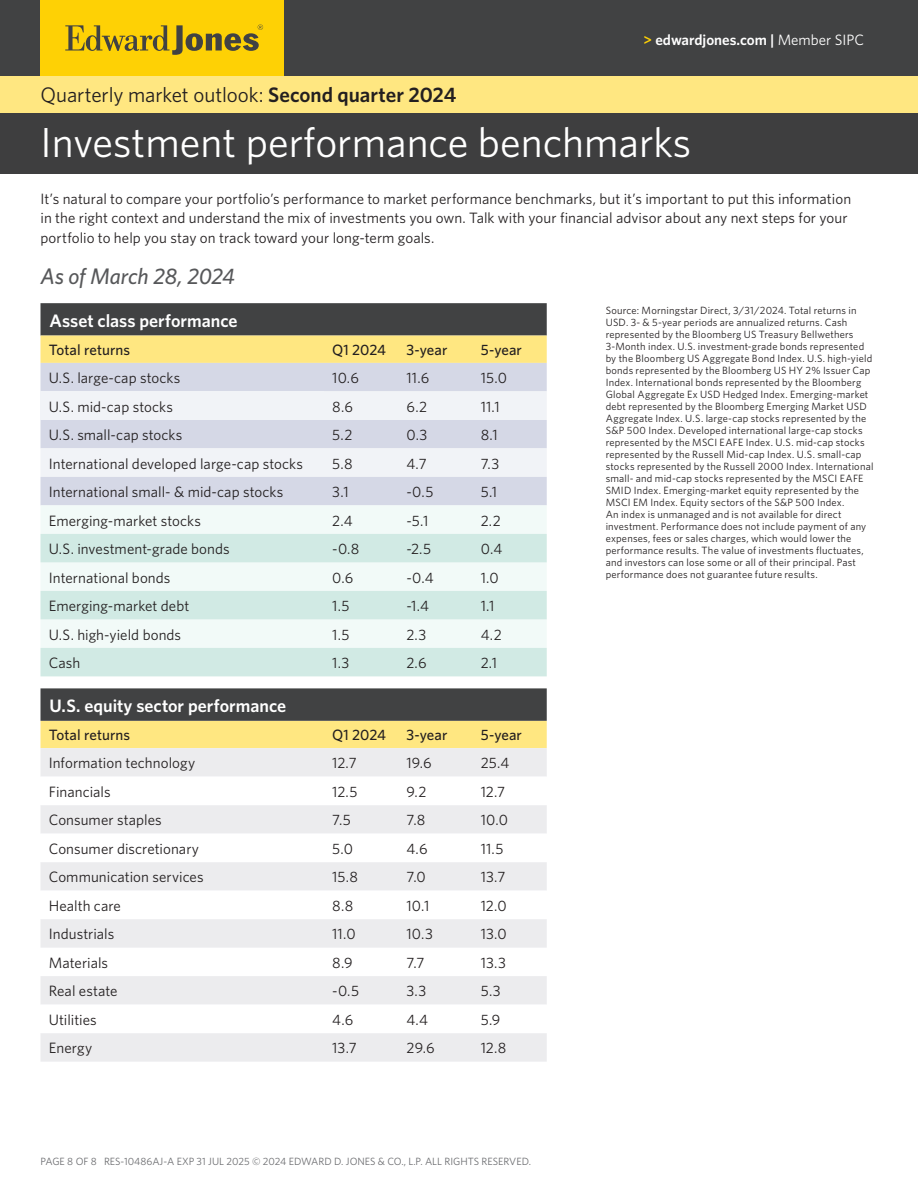
<style>
.page{position:relative;width:918px;height:1188px;background:#fff}
.page>*{position:absolute;margin:0;border:0;box-sizing:border-box;transform-origin:0 0}
.t1{font:42px "Whitney";color:#fff}
.t2{font:italic 500 22.5px "Whitney";letter-spacing:-.01em;color:#57585a}
.t3{font:21px "Whitney";letter-spacing:-.005em;color:#231f20}
.t4{font:600 18px "Whitney";color:#fff}
.t5{font:15px/19.5px "Whitney";letter-spacing:.005em;color:#231f20}
.t6{font:500 15px "Whitney";letter-spacing:.005em;color:#231f20}
.t7{font:600 15px "Whitney";color:#fff}
.t8{font:10.5px/12px "Whitney";letter-spacing:.02em;color:#231f20}
.t9{font:10.5px "Whitney";color:#6c6d70}
.s1{color:#fed105}
.s2{font-weight:400}
.s3{font-weight:600}
</style>
<div class="page">
<div style="left:0;top:0;width:918px;height:76px;background:#414243"></div>
<div style="left:40px;top:0;width:244px;height:76px;background:#fed105"></div>
<svg style="left:65px;top:24px;width:198px;height:31px"></svg>
<div style="left:40px;top:303px;width:507px;height:33px;background:#414243"></div>
<svg style="left:40px;top:336px;width:507px;height:412px;fill:#ffe781"></svg>
<svg style="left:40px;top:363px;width:507px;height:142px"></svg>
<div style="left:40px;top:505px;width:507px;height:29px;background:#f2faf8"></div>
<svg style="left:40px;top:534px;width:507px;height:142px;fill:#d1eae4"></svg>
<div style="left:40px;top:688px;width:507px;height:33px;background:#414243"></div>
<div style="left:40px;top:748px;width:507px;height:314px;background:#ececee"></div>
<svg style="left:40px;top:777px;width:507px;height:256px"></svg>
<div style="left:0;top:76px;width:918px;height:37px;background:#ffe781"></div>
<div style="left:0;top:113px;width:918px;height:61px;background:#3e3e3f"></div>
<h3 class="t7" style="left:644px;top:30px;width:222px"><span class="s1">&gt;</span> edwardjones.com | <span class="s2">Member SIPC</span></h3>
<h3 class="t3" style="left:40px;top:81px;width:417px">Quarterly market outlook: <span class="s3">Second quarter 2024</span></h3>
<h1 class="t1" style="left:40px;top:115px;width:652px">Investment performance benchmarks</h1>
<p class="t5" style="left:40px;top:189px;width:812px">It’s natural to compare your portfolio’s performance to market performance benchmarks, but it’s important to put this information in the right context and understand the mix of investments you own. Talk with your financial advisor about any next steps for your portfolio to help you stay on track toward your long-term goals.</p>
<h2 class="t2" style="left:40px;top:261px;width:196px">As of March 28, 2024</h2>
<h3 class="t4" style="left:50px;top:308px;width:190px">Asset class performance</h3>
<h3 class="t6" style="left:49px;top:340px;width:83px">Total returns</h3>
<h3 class="t6" style="left:332px;top:340px;width:55px">Q1 2024</h3>
<h3 class="t6" style="left:406px;top:340px;width:42px">3-year</h3>
<h3 class="t6" style="left:481px;top:340px;width:43px">5-year</h3>
<h3 class="t5" style="left:49px;top:368px;width:133px">U.S. large-cap stocks</h3>
<h3 class="t5" style="left:332px;top:368px;width:28px">10.6</h3>
<h3 class="t5" style="left:406px;top:368px;width:24px">11.6</h3>
<h3 class="t5" style="left:481px;top:368px;width:28px">15.0</h3>
<h3 class="t5" style="left:49px;top:396px;width:126px">U.S. mid-cap stocks</h3>
<h3 class="t5" style="left:332px;top:396px;width:22px">8.6</h3>
<h3 class="t5" style="left:406px;top:396px;width:22px">6.2</h3>
<h3 class="t5" style="left:481px;top:396px;width:21px">11.1</h3>
<h3 class="t5" style="left:49px;top:425px;width:135px">U.S. small-cap stocks</h3>
<h3 class="t5" style="left:332px;top:425px;width:22px">5.2</h3>
<h3 class="t5" style="left:406px;top:425px;width:22px">0.3</h3>
<h3 class="t5" style="left:481px;top:425px;width:19px">8.1</h3>
<h3 class="t5" style="left:49px;top:453px;width:256px">International developed large-cap stocks</h3>
<h3 class="t5" style="left:332px;top:453px;width:22px">5.8</h3>
<h3 class="t5" style="left:406px;top:453px;width:22px">4.7</h3>
<h3 class="t5" style="left:481px;top:453px;width:20px">7.3</h3>
<h3 class="t5" style="left:49px;top:482px;width:236px">International small- &amp; mid-cap stocks</h3>
<h3 class="t5" style="left:332px;top:482px;width:18px">3.1</h3>
<h3 class="t5" style="left:406px;top:482px;width:28px">-0.5</h3>
<h3 class="t5" style="left:481px;top:482px;width:18px">5.1</h3>
<h3 class="t5" style="left:49px;top:510px;width:154px">Emerging-market stocks</h3>
<h3 class="t5" style="left:332px;top:510px;width:22px">2.4</h3>
<h3 class="t5" style="left:406px;top:510px;width:23px">-5.1</h3>
<h3 class="t5" style="left:481px;top:510px;width:21px">2.2</h3>
<h3 class="t5" style="left:49px;top:539px;width:183px">U.S. investment-grade bonds</h3>
<h3 class="t5" style="left:332px;top:539px;width:29px">-0.8</h3>
<h3 class="t5" style="left:406px;top:539px;width:26px">-2.5</h3>
<h3 class="t5" style="left:481px;top:539px;width:23px">0.4</h3>
<h3 class="t5" style="left:49px;top:567px;width:123px">International bonds</h3>
<h3 class="t5" style="left:332px;top:567px;width:23px">0.6</h3>
<h3 class="t5" style="left:406px;top:567px;width:29px">-0.4</h3>
<h3 class="t5" style="left:481px;top:567px;width:20px">1.0</h3>
<h3 class="t5" style="left:49px;top:596px;width:142px">Emerging-market debt</h3>
<h3 class="t5" style="left:332px;top:596px;width:19px">1.5</h3>
<h3 class="t5" style="left:406px;top:596px;width:24px">-1.4</h3>
<h3 class="t5" style="left:481px;top:596px;width:15px">1.1</h3>
<h3 class="t5" style="left:49px;top:624px;width:134px">U.S. high-yield bonds</h3>
<h3 class="t5" style="left:332px;top:624px;width:19px">1.5</h3>
<h3 class="t5" style="left:406px;top:624px;width:21px">2.3</h3>
<h3 class="t5" style="left:481px;top:624px;width:22px">4.2</h3>
<h3 class="t5" style="left:49px;top:653px;width:33px">Cash</h3>
<h3 class="t5" style="left:332px;top:653px;width:19px">1.3</h3>
<h3 class="t5" style="left:406px;top:653px;width:22px">2.6</h3>
<h3 class="t5" style="left:481px;top:653px;width:18px">2.1</h3>
<h3 class="t4" style="left:50px;top:694px;width:238px">U.S. equity sector performance</h3>
<h3 class="t6" style="left:49px;top:726px;width:83px">Total returns</h3>
<h3 class="t6" style="left:332px;top:726px;width:55px">Q1 2024</h3>
<h3 class="t6" style="left:406px;top:726px;width:42px">3-year</h3>
<h3 class="t6" style="left:481px;top:726px;width:43px">5-year</h3>
<h3 class="t5" style="left:49px;top:753px;width:148px">Information technology</h3>
<h3 class="t5" style="left:332px;top:753px;width:26px">12.7</h3>
<h3 class="t5" style="left:406px;top:753px;width:27px">19.6</h3>
<h3 class="t5" style="left:481px;top:753px;width:30px">25.4</h3>
<h3 class="t5" style="left:49px;top:782px;width:63px">Financials</h3>
<h3 class="t5" style="left:332px;top:782px;width:27px">12.5</h3>
<h3 class="t5" style="left:406px;top:782px;width:21px">9.2</h3>
<h3 class="t5" style="left:481px;top:782px;width:26px">12.7</h3>
<h3 class="t5" style="left:49px;top:810px;width:115px">Consumer staples</h3>
<h3 class="t5" style="left:332px;top:810px;width:20px">7.5</h3>
<h3 class="t5" style="left:406px;top:810px;width:21px">7.8</h3>
<h3 class="t5" style="left:481px;top:810px;width:29px">10.0</h3>
<h3 class="t5" style="left:49px;top:839px;width:152px">Consumer discretionary</h3>
<h3 class="t5" style="left:332px;top:839px;width:22px">5.0</h3>
<h3 class="t5" style="left:406px;top:839px;width:23px">4.6</h3>
<h3 class="t5" style="left:481px;top:839px;width:24px">11.5</h3>
<h3 class="t5" style="left:49px;top:867px;width:156px">Communication services</h3>
<h3 class="t5" style="left:332px;top:867px;width:27px">15.8</h3>
<h3 class="t5" style="left:406px;top:867px;width:21px">7.0</h3>
<h3 class="t5" style="left:481px;top:867px;width:26px">13.7</h3>
<h3 class="t5" style="left:49px;top:896px;width:74px">Health care</h3>
<h3 class="t5" style="left:332px;top:896px;width:23px">8.8</h3>
<h3 class="t5" style="left:406px;top:896px;width:24px">10.1</h3>
<h3 class="t5" style="left:481px;top:896px;width:27px">12.0</h3>
<h3 class="t5" style="left:49px;top:924px;width:67px">Industrials</h3>
<h3 class="t5" style="left:332px;top:924px;width:25px">11.0</h3>
<h3 class="t5" style="left:406px;top:924px;width:28px">10.3</h3>
<h3 class="t5" style="left:481px;top:924px;width:27px">13.0</h3>
<h3 class="t5" style="left:49px;top:953px;width:61px">Materials</h3>
<h3 class="t5" style="left:332px;top:953px;width:22px">8.9</h3>
<h3 class="t5" style="left:406px;top:953px;width:19px">7.7</h3>
<h3 class="t5" style="left:481px;top:953px;width:27px">13.3</h3>
<h3 class="t5" style="left:49px;top:981px;width:70px">Real estate</h3>
<h3 class="t5" style="left:332px;top:981px;width:28px">-0.5</h3>
<h3 class="t5" style="left:406px;top:981px;width:21px">3.3</h3>
<h3 class="t5" style="left:481px;top:981px;width:21px">5.3</h3>
<h3 class="t5" style="left:49px;top:1010px;width:50px">Utilities</h3>
<h3 class="t5" style="left:332px;top:1010px;width:23px">4.6</h3>
<h3 class="t5" style="left:406px;top:1010px;width:23px">4.4</h3>
<h3 class="t5" style="left:481px;top:1010px;width:21px">5.9</h3>
<h3 class="t5" style="left:49px;top:1038px;width:45px">Energy</h3>
<h3 class="t5" style="left:332px;top:1038px;width:26px">13.7</h3>
<h3 class="t5" style="left:406px;top:1038px;width:30px">29.6</h3>
<h3 class="t5" style="left:481px;top:1038px;width:27px">12.8</h3>
<p class="t8" style="left:606px;top:304px;width:269px">Source: Morningstar Direct, 3/31/2024. Total returns in USD. 3- &amp; 5-year periods are annualized returns. Cash represented by the Bloomberg US Treasury Bellwethers 3-Month index. U.S. investment-grade bonds represented by the Bloomberg US Aggregate Bond Index. U.S. high-yield bonds represented by the Bloomberg US HY 2% Issuer Cap Index. International bonds represented by the Bloomberg Global Aggregate Ex USD Hedged Index. Emerging-market debt represented by the Bloomberg Emerging Market USD Aggregate Index. U.S. large-cap stocks represented by the S&amp;P 500 Index. Developed international large-cap stocks represented by the MSCI EAFE Index. U.S. mid-cap stocks represented by the Russell Mid-cap Index. U.S. small-cap stocks represented by the Russell 2000 Index. International small- and mid-cap stocks represented by the MSCI EAFE SMID Index. Emerging-market equity represented by the MSCI EM Index. Equity sectors of the S&amp;P 500 Index.<br>An index is unmanaged and is not available for direct investment. Performance does not include payment of any expenses, fees or sales charges, which would lower the performance results. The value of investments fluctuates, and investors can lose some or all of their principal. Past performance does not guarantee future results.</p>
<p class="t9" style="left:40px;top:1155px;width:492px">PAGE 8 OF 8 RES-10486AJ-A EXP 31 JUL 2025 © 2024 EDWARD D. JONES &amp; CO., L.P. ALL RIGHTS RESERVED.</p>
</div>
